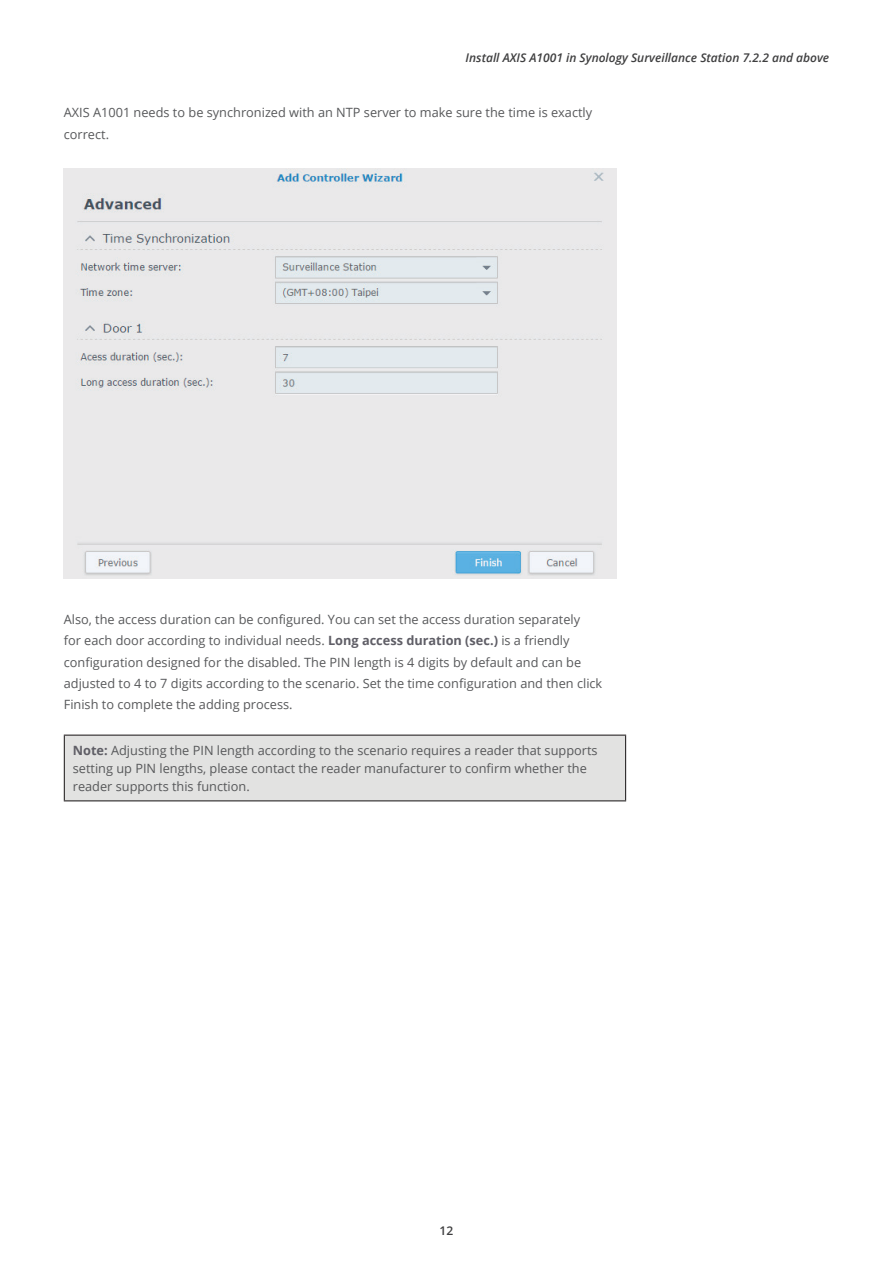
<style>
.page{position:relative;width:893px;height:1263px;background:#fff}
.page>*{position:absolute;margin:0;border:0;box-sizing:border-box;transform-origin:0 0}
.t1{font:12.75px/21.3px "Open Sans";color:#57585a}
.t2{font:italic 600 12px "Open Sans";color:#3e3e3f}
.t3{font:600 12px "Open Sans";color:#3e3e3f}
.s1{font-weight:700;color:#5f5e66}
</style>
<div class="page">
<img style="left:64px;top:168px;width:553px;height:410px">
<div style="left:64px;top:735px;width:562px;height:66px;background:#e2e2e1"></div>
<hr style="left:64px;top:735px;width:562px;height:1px;background:#231f20">
<hr style="left:64px;top:736px;width:1px;height:64px;background:#231f20">
<hr style="left:625px;top:736px;width:1px;height:64px;background:#231f20">
<hr style="left:64px;top:800px;width:562px;height:1px;background:#231f20">
<p class="t2" style="left:466px;top:49px;width:365px">Install AXIS A1001 in Synology Surveillance Station 7.2.2 and above</p>
<p class="t1" style="left:64px;top:102px;width:530px">AXIS A1001 needs to be synchronized with an NTP server to make sure the time is exactly correct.</p>
<p class="t1" style="left:64px;top:608px;width:540px">Also, the access duration can be configured. You can set the access duration separately<br>for each door according to individual needs. <span class="s1">Long access duration (sec.)</span> is a friendly configuration designed for the disabled. The PIN length is 4 digits by default and can be adjusted to 4 to 7 digits according to the scenario. Set the time configuration and then click Finish to complete the adding process.</p>
<p class="t1" style="left:73px;top:741px;width:526px;line-height:18px"><span class="s1">Note:</span> Adjusting the PIN length according to the scenario requires a reader that supports setting up PIN lengths, please contact the reader manufacturer to confirm whether the reader supports this function.</p>
<p class="t3" style="left:440px;top:1223px;width:15px">12</p>
</div>
